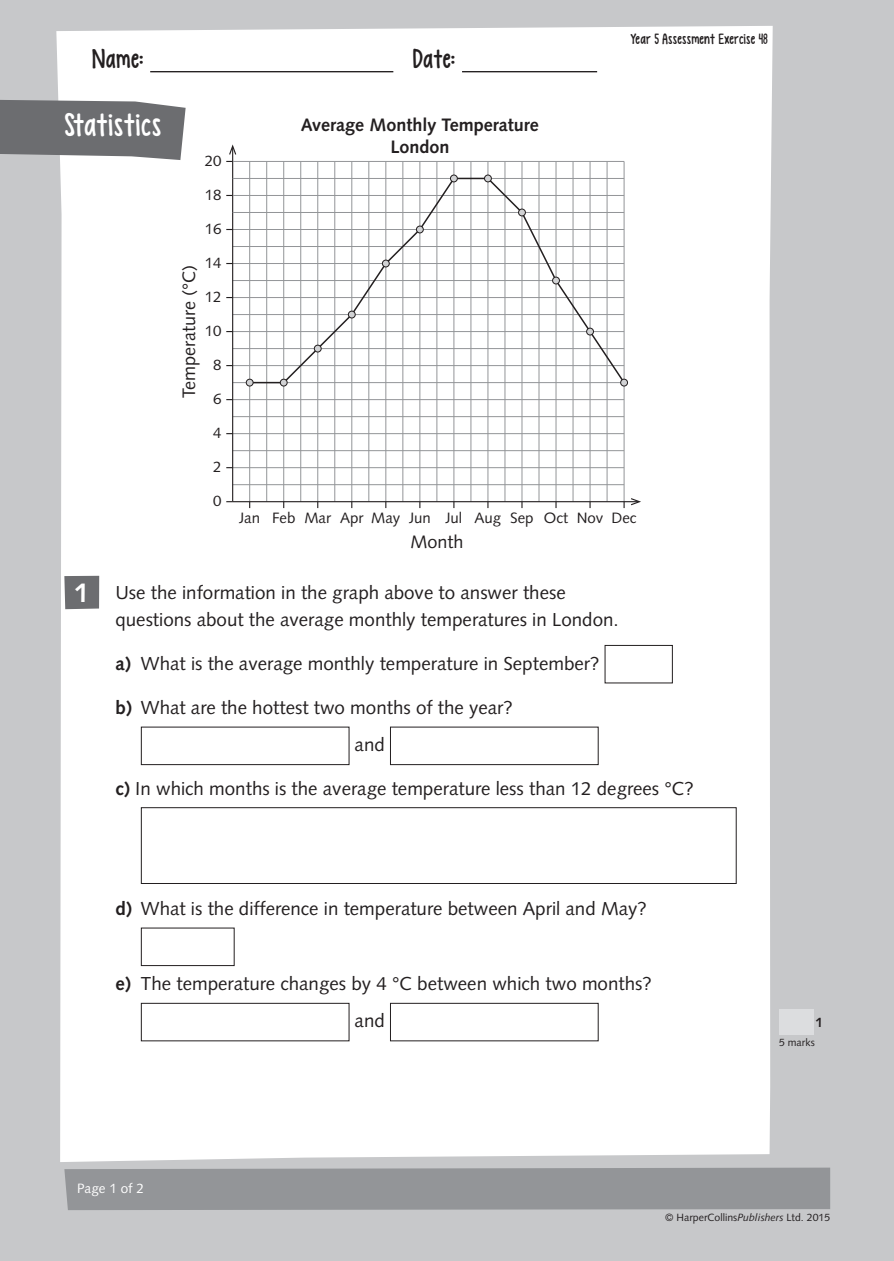
<style>
.page{position:relative;width:894px;height:1261px;background:#fff}
.page>*{position:absolute;margin:0;border:0;box-sizing:border-box;transform-origin:0 0}
.t1{font:33px "KG Empireof Dirt";letter-spacing:.015em;color:#fff}
.t2{font:27px "KG Empireof Dirt";letter-spacing:.015em;color:#231f20}
.t3{font:700 27px "Syntax LT Std";color:#fff}
.t4{font:18.75px/37.7px "Syntax LT Std";color:#231f20}
.t5{font:700 18px/21.6px "Syntax LT Std";color:#231f20;text-align:center}
.t6{font:18px "Syntax LT Std";color:#231f20}
.t7{font:15px "Syntax LT Std";color:#231f20}
.t8{font:15px "KG Empireof Dirt";letter-spacing:.015em;color:#231f20}
.t9{font:13.5px "Syntax LT Std";color:#fff}
.t10{font:700 13.5px "Syntax LT Std";color:#231f20}
.t11{font:10.5px "Syntax LT Std";color:#231f20}
.s1{font-weight:700}
.s2{font-style:italic}
</style>
<div class="page">
<div style="left:0;top:0;width:893px;height:1261px;background:#c7c8ca"></div>
<div style="left:56px;top:26px;width:716px;height:1136px;background:#fff"></div>
<hr style="left:150px;top:71px;width:243px;height:1px;background:#231f20">
<hr style="left:462px;top:71px;width:135px;height:1px;background:#231f20">
<div style="left:64px;top:1167px;width:766px;height:43px;background:#939598"></div>
<svg style="left:0;top:100px;width:186px;height:60px"></svg>
<hr style="left:233px;top:467px;width:391px;height:1px;background:#939598">
<hr style="left:233px;top:433px;width:391px;height:1px;background:#939598">
<hr style="left:233px;top:399px;width:391px;height:1px;background:#939598">
<hr style="left:233px;top:365px;width:391px;height:1px;background:#939598">
<hr style="left:233px;top:331px;width:391px;height:1px;background:#939598">
<hr style="left:233px;top:297px;width:391px;height:1px;background:#939598">
<hr style="left:233px;top:263px;width:391px;height:1px;background:#939598">
<hr style="left:233px;top:229px;width:391px;height:1px;background:#939598">
<hr style="left:233px;top:484px;width:391px;height:1px;background:#939598">
<hr style="left:233px;top:450px;width:391px;height:1px;background:#939598">
<hr style="left:233px;top:416px;width:391px;height:1px;background:#939598">
<hr style="left:233px;top:382px;width:391px;height:1px;background:#939598">
<hr style="left:233px;top:348px;width:391px;height:1px;background:#939598">
<hr style="left:233px;top:314px;width:391px;height:1px;background:#939598">
<hr style="left:233px;top:280px;width:391px;height:1px;background:#939598">
<hr style="left:233px;top:246px;width:391px;height:1px;background:#939598">
<hr style="left:487px;top:161px;width:1px;height:341px;background:#939598">
<hr style="left:453px;top:161px;width:1px;height:341px;background:#939598">
<hr style="left:419px;top:161px;width:1px;height:341px;background:#939598">
<hr style="left:385px;top:161px;width:1px;height:341px;background:#939598">
<hr style="left:351px;top:161px;width:1px;height:341px;background:#939598">
<hr style="left:317px;top:161px;width:1px;height:341px;background:#939598">
<hr style="left:283px;top:161px;width:1px;height:341px;background:#939598">
<hr style="left:249px;top:161px;width:1px;height:341px;background:#939598">
<hr style="left:504px;top:161px;width:1px;height:341px;background:#939598">
<hr style="left:521px;top:161px;width:1px;height:341px;background:#939598">
<hr style="left:538px;top:161px;width:1px;height:341px;background:#939598">
<hr style="left:555px;top:161px;width:1px;height:341px;background:#939598">
<hr style="left:572px;top:161px;width:1px;height:341px;background:#939598">
<hr style="left:589px;top:161px;width:1px;height:341px;background:#939598">
<hr style="left:606px;top:161px;width:1px;height:341px;background:#939598">
<hr style="left:623px;top:161px;width:1px;height:341px;background:#939598">
<hr style="left:470px;top:161px;width:1px;height:341px;background:#939598">
<hr style="left:436px;top:161px;width:1px;height:341px;background:#939598">
<hr style="left:402px;top:161px;width:1px;height:341px;background:#939598">
<hr style="left:368px;top:161px;width:1px;height:341px;background:#939598">
<hr style="left:334px;top:161px;width:1px;height:341px;background:#939598">
<hr style="left:300px;top:161px;width:1px;height:341px;background:#939598">
<hr style="left:266px;top:161px;width:1px;height:341px;background:#939598">
<hr style="left:232px;top:148px;width:1px;height:354px;background:#231f20">
<svg style="left:229px;top:144px;width:7px;height:11px"></svg>
<hr style="left:233px;top:195px;width:391px;height:1px;background:#939598">
<hr style="left:233px;top:212px;width:391px;height:1px;background:#939598">
<hr style="left:233px;top:161px;width:391px;height:1px;background:#939598">
<hr style="left:233px;top:178px;width:391px;height:1px;background:#939598">
<hr style="left:233px;top:501px;width:405px;height:1px;background:#231f20">
<svg style="left:631px;top:498px;width:10px;height:7px"></svg>
<svg style="left:248px;top:177px;width:378px;height:208px"></svg>
<div style="left:246px;top:379px;width:7px;height:7px;background:#d1d2d4;border-radius:50%"></div>
<div style="left:246px;top:379px;width:7px;height:7px;border:1px solid #231f20;border-radius:50%"></div>
<div style="left:280px;top:379px;width:7px;height:7px;background:#d1d2d4;border-radius:50%"></div>
<div style="left:280px;top:379px;width:7px;height:7px;border:1px solid #231f20;border-radius:50%"></div>
<div style="left:314px;top:345px;width:7px;height:7px;background:#d1d2d4;border-radius:50%"></div>
<div style="left:314px;top:345px;width:7px;height:7px;border:1px solid #231f20;border-radius:50%"></div>
<div style="left:348px;top:311px;width:7px;height:7px;background:#d1d2d4;border-radius:50%"></div>
<div style="left:348px;top:311px;width:7px;height:7px;border:1px solid #231f20;border-radius:50%"></div>
<div style="left:382px;top:260px;width:7px;height:7px;background:#d1d2d4;border-radius:50%"></div>
<div style="left:382px;top:260px;width:7px;height:7px;border:1px solid #231f20;border-radius:50%"></div>
<div style="left:416px;top:226px;width:7px;height:7px;background:#d1d2d4;border-radius:50%"></div>
<div style="left:416px;top:226px;width:7px;height:7px;border:1px solid #231f20;border-radius:50%"></div>
<div style="left:450px;top:175px;width:7px;height:7px;background:#d1d2d4;border-radius:50%"></div>
<div style="left:450px;top:175px;width:7px;height:7px;border:1px solid #231f20;border-radius:50%"></div>
<div style="left:484px;top:175px;width:7px;height:7px;background:#d1d2d4;border-radius:50%"></div>
<div style="left:484px;top:175px;width:7px;height:7px;border:1px solid #231f20;border-radius:50%"></div>
<div style="left:518px;top:209px;width:7px;height:7px;background:#d1d2d4;border-radius:50%"></div>
<div style="left:518px;top:209px;width:7px;height:7px;border:1px solid #231f20;border-radius:50%"></div>
<div style="left:552px;top:277px;width:7px;height:7px;background:#d1d2d4;border-radius:50%"></div>
<div style="left:552px;top:277px;width:7px;height:7px;border:1px solid #231f20;border-radius:50%"></div>
<div style="left:586px;top:328px;width:7px;height:7px;background:#d1d2d4;border-radius:50%"></div>
<div style="left:586px;top:328px;width:8px;height:7px;border:1px solid #231f20;border-radius:50%"></div>
<div style="left:620px;top:379px;width:7px;height:7px;background:#d1d2d4;border-radius:50%"></div>
<div style="left:620px;top:379px;width:8px;height:7px;border:1px solid #231f20;border-radius:50%"></div>
<svg style="left:64px;top:576px;width:35px;height:33px"></svg>
<div style="left:605px;top:645px;width:67px;height:38px;background:#fff"></div>
<div style="left:604px;top:645px;width:68px;height:38px;border:1px solid #231f20"></div>
<div style="left:141px;top:727px;width:208px;height:37px;background:#fff"></div>
<div style="left:141px;top:727px;width:208px;height:38px;border:1px solid #231f20"></div>
<div style="left:390px;top:727px;width:208px;height:37px;background:#fff"></div>
<div style="left:390px;top:727px;width:208px;height:38px;border:1px solid #231f20"></div>
<div style="left:141px;top:807px;width:595px;height:76px;background:#fff"></div>
<div style="left:141px;top:807px;width:595px;height:77px;border:1px solid #231f20"></div>
<div style="left:141px;top:928px;width:93px;height:37px;background:#fff"></div>
<div style="left:141px;top:927px;width:93px;height:39px;border:1px solid #231f20"></div>
<div style="left:141px;top:1003px;width:208px;height:38px;background:#fff"></div>
<div style="left:141px;top:1003px;width:208px;height:38px;border:1px solid #231f20"></div>
<div style="left:390px;top:1003px;width:208px;height:38px;background:#fff"></div>
<div style="left:390px;top:1003px;width:208px;height:38px;border:1px solid #231f20"></div>
<div style="left:779px;top:1009px;width:34px;height:26px;background:#dcdddf"></div>
<h2 class="t2" style="left:92px;top:43px;width:53px">Name:</h2>
<h2 class="t2" style="left:413px;top:43px;width:44px">Date:</h2>
<h1 class="t1" style="left:64px;top:106px;width:98px">Statistics</h1>
<p class="t7" style="left:205px;top:156px;width:18px">20</p>
<p class="t7" style="left:205px;top:190px;width:18px">18</p>
<p class="t7" style="left:205px;top:224px;width:18px">16</p>
<p class="t7" style="left:205px;top:258px;width:18px">14</p>
<p class="t6" style="left:183px;top:398px;width:135px;rotate:-90deg">Temperature (°C)</p>
<p class="t7" style="left:205px;top:292px;width:18px">12</p>
<p class="t7" style="left:205px;top:326px;width:18px">10</p>
<p class="t7" style="left:213px;top:360px;width:10px">8</p>
<p class="t7" style="left:213px;top:394px;width:10px">6</p>
<p class="t7" style="left:213px;top:428px;width:10px">4</p>
<p class="t7" style="left:213px;top:462px;width:10px">2</p>
<p class="t7" style="left:213px;top:496px;width:10px">0</p>
<p class="t5" style="left:301px;top:116px;width:239px">Average Monthly Temperature<br>London</p>
<p class="t8" style="left:631px;top:31px;width:138px">Year 5 Assessment Exercise 48</p>
<p class="t7" style="left:239px;top:513px;width:399px">Jan Feb Mar Apr May Jun Jul Aug Sep Oct Nov Dec</p>
<p class="t6" style="left:410px;top:536px;width:55px">Month</p>
<h2 class="t3" style="left:74px;top:581px;width:17px">1</h2>
<p class="t4" style="left:115px;top:580px;width:505px;line-height:27px">Use the information in the graph above to answer these questions about the average monthly temperatures in London.</p>
<p class="t4" style="left:115px;top:645px;width:485px"><span class="s1">a)</span> What is the average monthly temperature in September?</p>
<p class="t4" style="left:354px;top:689px;width:160px;text-indent:-239px"><span class="s1">b)</span> What are the hottest two months of the year? and</p>
<p class="t4" style="left:115px;top:771px;width:580px"><span class="s1">c)</span> In which months is the average temperature less than 12 degrees °C?</p>
<p class="t4" style="left:115px;top:890px;width:533px"><span class="s1">d)</span> What is the difference in temperature between April and May?</p>
<p class="t4" style="left:354px;top:966px;width:299px;text-indent:-239px"><span class="s1">e)</span> The temperature changes by 4 °C between which two months? and</p>
<p class="t10" style="left:815px;top:1017px;width:9px">1</p>
<p class="t11" style="left:779px;top:1037px;width:37px">5 marks</p>
<p class="t9" style="left:77px;top:1182px;width:68px">Page 1 of 2</p>
<p class="t11" style="left:665px;top:1213px;width:166px">© HarperCollins<span class="s2">Publishers</span> Ltd. 2015</p>
</div>
